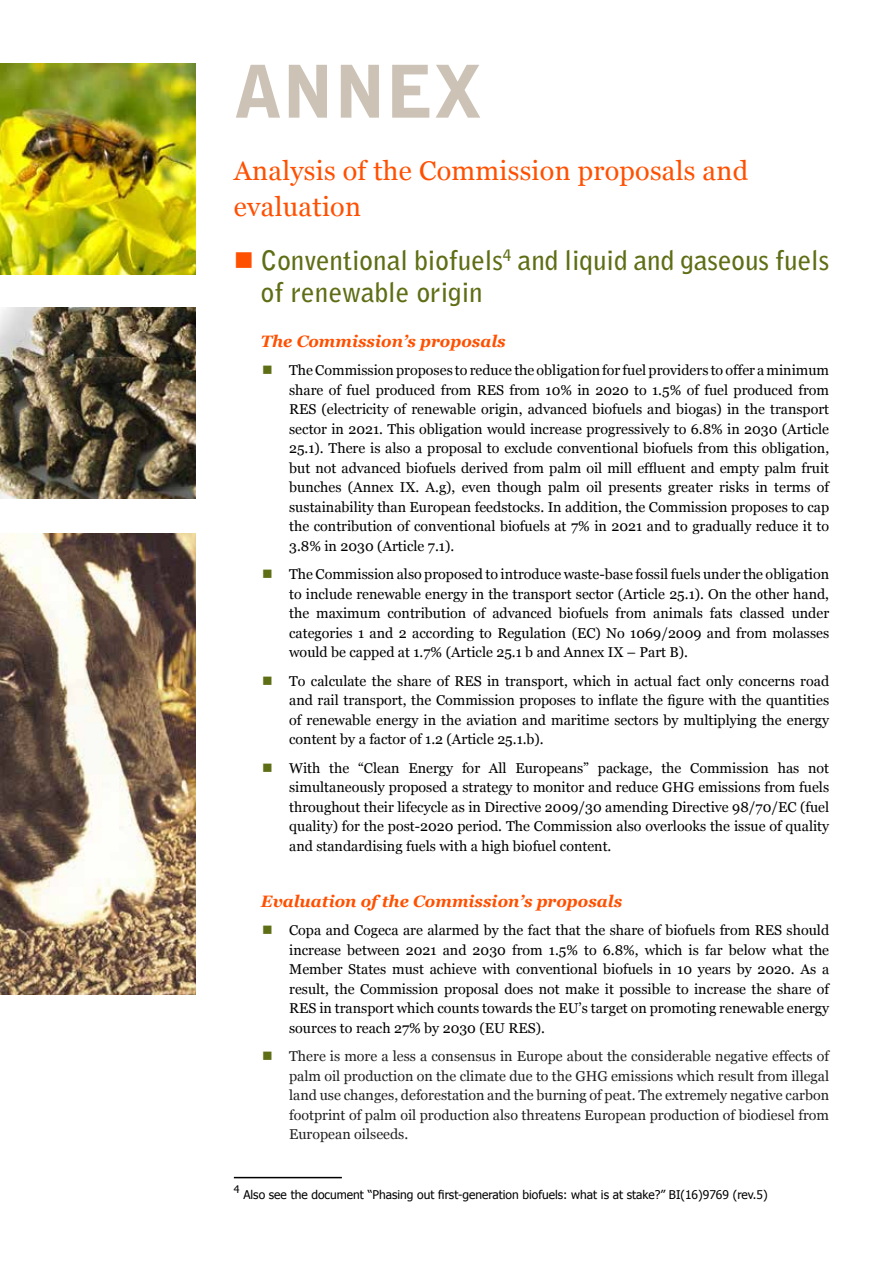
<style>
.page{position:relative;width:893px;height:1263px;background:#fff}
.page>*{position:absolute;margin:0;border:0;box-sizing:border-box;transform-origin:0 0}
.t1{font:900 72px "Bell Gothic Std";color:#ccc2b6}
.t2{font:700 27px/32.4px "Bell Gothic Std";color:#5e6e15}
.t3{font:27px/36px "Georgia";letter-spacing:.01em;color:#ff5000}
.t4{font:italic 700 16.5px "Georgia";color:#ff5000}
.t5{font:14.25px/19.5px "Georgia";color:#000;text-align:justify}
.t6{font:14.25px/19.5px "Georgia";color:#222;text-align:justify}
.t7{font:12px "Tahoma";color:#000}
.t8{font:10.5px "Tahoma";color:#000}
</style>
<div class="page">
<hr style="left:234px;top:1177px;width:108px;height:1px;background:#000">
<img style="left:0;top:534px;width:196px;height:461px">
<img style="left:0;top:64px;width:196px;height:210px">
<img style="left:0;top:307px;width:196px;height:192px">
<h1 class="t1" style="left:234px;top:50px;width:250px">ANNEX</h1>
<h2 class="t3" style="left:234px;top:153px;width:516px">Analysis of the Commission proposals and evaluation</h2>
<h2 class="t2" style="left:261px;top:244px;width:570px">Conventional biofuels<sup>4</sup> and liquid and gaseous fuels of renewable origin</h2>
<p class="t4" style="left:261px;top:331px;width:246px">The Commission’s proposals</p>
<p class="t5" style="left:289px;top:361px;width:542px">The Commission proposes to reduce the obligation for fuel providers to offer a minimum share of fuel produced from RES from 10% in 2020 to 1.5% of fuel produced from RES (electricity of renewable origin, advanced biofuels and biogas) in the transport sector in 2021. This obligation would increase progressively to 6.8% in 2030 (Article 25.1). There is also a proposal to exclude conventional biofuels from this obligation, but not advanced biofuels derived from palm oil mill effluent and empty palm fruit bunches (Annex IX. A.g), even though palm oil presents greater risks in terms of sustainability than European feedstocks. In addition, the Commission proposes to cap the contribution of conventional biofuels at 7% in 2021 and to gradually reduce it to 3.8% in 2030 (Article 7.1).</p>
<p class="t5" style="left:289px;top:565px;width:542px">The Commission also proposed to introduce waste-base fossil fuels under the obligation to include renewable energy in the transport sector (Article 25.1). On the other hand, the maximum contribution of advanced biofuels from animals fats classed under categories 1 and 2 according to Regulation (EC) No 1069/2009 and from molasses would be capped at 1.7% (Article 25.1 b and Annex IX – Part B).</p>
<p class="t5" style="left:289px;top:671px;width:541px">To calculate the share of RES in transport, which in actual fact only concerns road and rail transport, the Commission proposes to inflate the figure with the quantities of renewable energy in the aviation and maritime sectors by multiplying the energy content by a factor of 1.2 (Article 25.1.b).</p>
<p class="t5" style="left:289px;top:758px;width:541px">With the “Clean Energy for All Europeans” package, the Commission has not simultaneously proposed a strategy to monitor and reduce GHG emissions from fuels throughout their lifecycle as in Directive 2009/30 amending Directive 98/70/EC (fuel quality) for the post-2020 period. The Commission also overlooks the issue of quality and standardising fuels with a high biofuel content.</p>
<p class="t4" style="left:261px;top:891px;width:363px">Evaluation of the Commission’s proposals</p>
<p class="t5" style="left:289px;top:921px;width:541px">Copa and Cogeca are alarmed by the fact that the share of biofuels from RES should increase between 2021 and 2030 from 1.5% to 6.8%, which is far below what the Member States must achieve with conventional biofuels in 10 years by 2020. As a result, the Commission proposal does not make it possible to increase the share of RES in transport which counts towards the EU’s target on promoting renewable energy sources to reach 27% by 2030 (EU RES).</p>
<p class="t6" style="left:289px;top:1047px;width:542px">There is more a less a consensus in Europe about the considerable negative effects of palm oil production on the climate due to the GHG emissions which result from illegal land use changes, deforestation and the burning of peat. The extremely negative carbon footprint of palm oil production also threatens European production of biodiesel from European oilseeds.</p>
<p class="t8" style="left:234px;top:1182px;width:7px">4</p>
<p class="t7" style="left:243px;top:1187px;width:526px">Also see the document “Phasing out first-generation biofuels: what is at stake?” BI(16)9769 (rev.5)</p>
</div>
